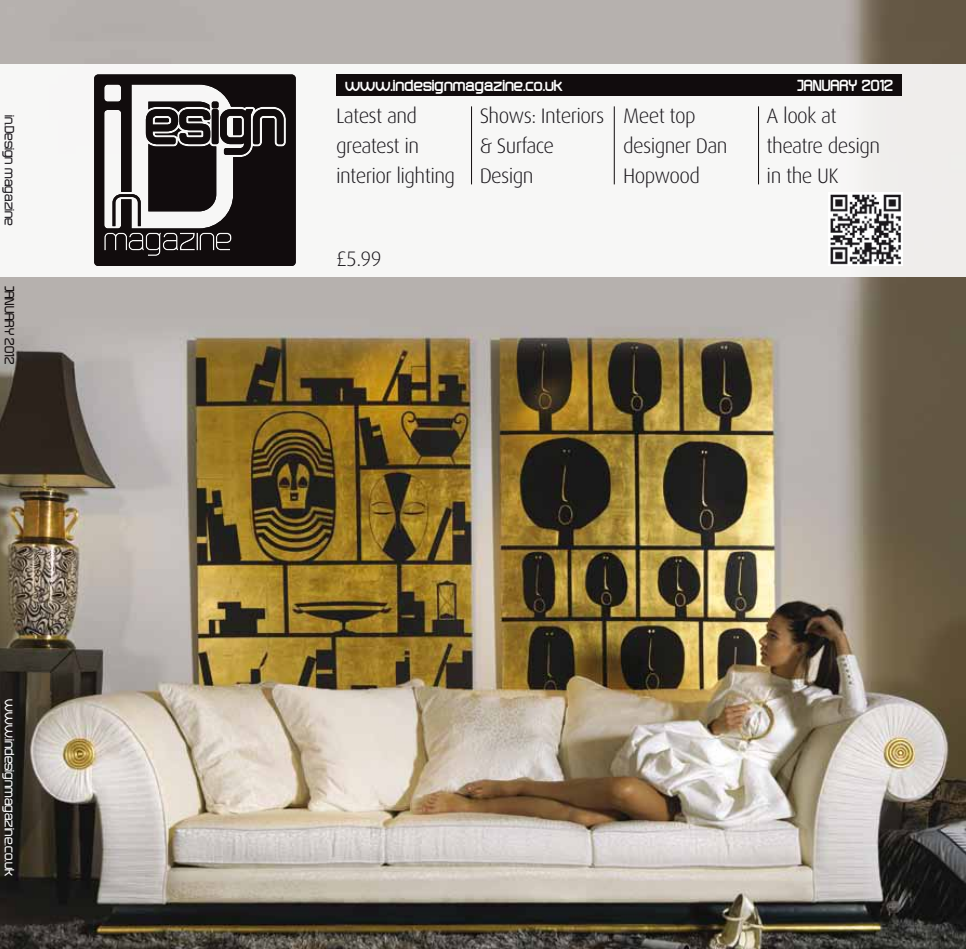
<style>
.page{position:relative;width:966px;height:949px;background:#fff}
.page>*{position:absolute;margin:0;border:0;box-sizing:border-box;transform-origin:0 0}
.t1{font:300 21px/30.2px "Dax";letter-spacing:-.03em;color:#1a171c}
.t2{font:700 18px "Distilla";color:#fff}
.t3{font:15px "Distilla";color:#fff}
.t4{font:15px "Distilla";color:#1a171c}
.t5{font:15px "Distilla";color:#110c0d}
</style>
<div class="page">
<img style="left:0;top:0;width:965px;height:948px">
<div style="left:0;top:64px;width:965px;height:212px;background:#f7f7f6"></div>
<svg style="left:94px;top:74px;width:202px;height:192px;fill:#110c0d"></svg>
<svg style="left:146px;top:101px;width:137px;height:54px"></svg>
<div style="left:336px;top:74px;width:565px;height:22px;background:#110c0d"></div>
<hr style="left:471px;top:106px;width:1px;height:78px;background:#110c0d">
<hr style="left:758px;top:106px;width:1px;height:78px;background:#110c0d">
<hr style="left:613px;top:106px;width:1px;height:78px;background:#110c0d">
<img style="left:830px;top:194px;width:71px;height:71px">
<p class="t4" style="left:18px;top:115px;width:112px;rotate:90deg">in.Design magazine</p>
<p class="t5" style="left:18px;top:285px;width:80px;rotate:90deg">january 2012</p>
<p class="t3" style="left:18px;top:699px;width:178px;rotate:90deg">www.indesignmagazine.co.uk</p>
<p class="t2" style="left:345px;top:75px;width:219px">www.indesignmagazine.co.uk</p>
<p class="t2" style="left:797px;top:75px;width:97px">January 2012</p>
<p class="t1" style="left:336px;top:100px;width:120px">Latest and greatest in interior lighting</p>
<p class="t1" style="left:479px;top:100px;width:126px">Shows: Interiors &amp; Surface<br>Design</p>
<p class="t1" style="left:623px;top:100px;width:106px">Meet top designer Dan<br>Hopwood</p>
<p class="t1" style="left:766px;top:100px;width:115px">A look at theatre design in the UK</p>
<p class="t1" style="left:336px;top:244px;width:47px">£5.99</p>
</div>
